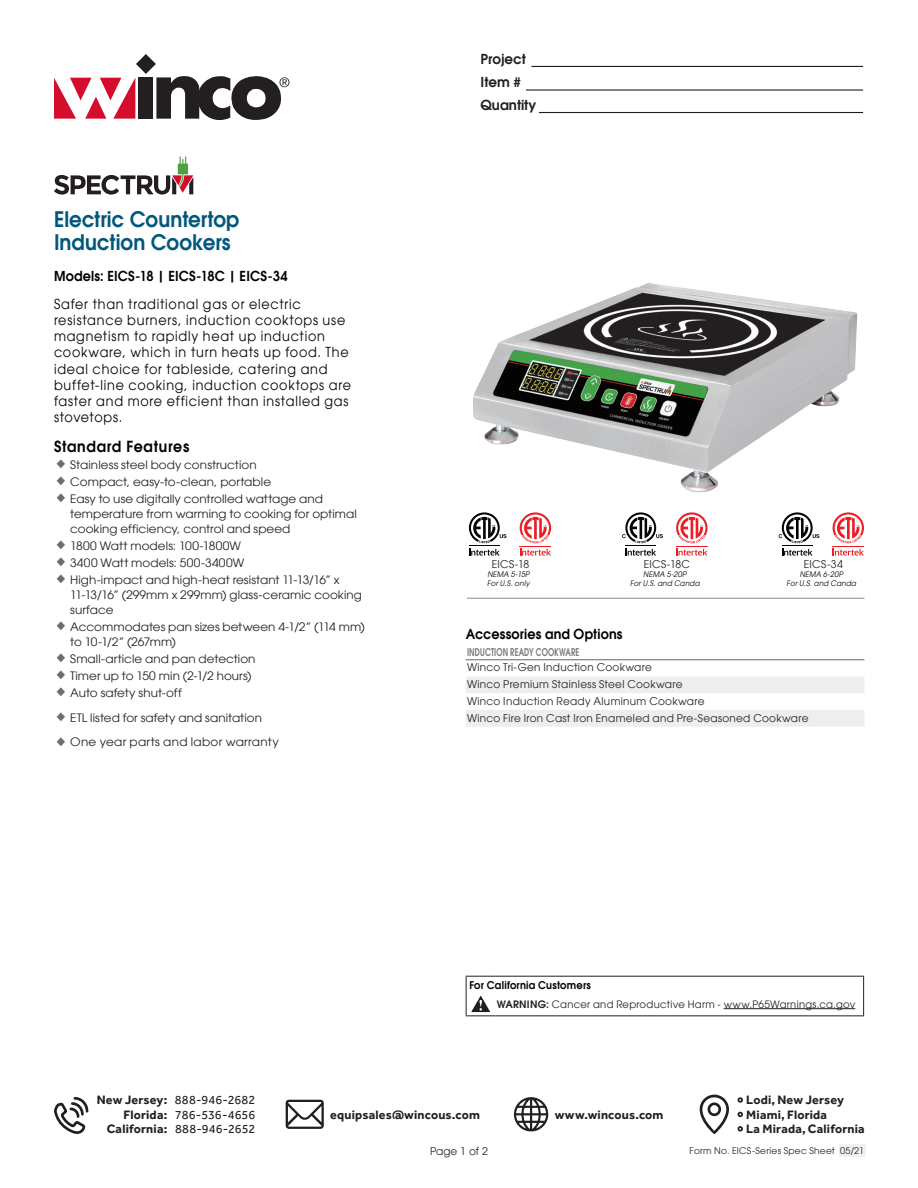
<style>
.page{position:relative;width:918px;height:1188px;background:#fff}
.page>*{position:absolute;margin:0;border:0;box-sizing:border-box;transform-origin:0 0}
.t1{font:600 21px "Avant Garde";color:#00577d;scale:.95 1}
.TABLE_TITLE_SMALL{font:600 15px "Avant Garde";letter-spacing:.05em;color:#000;scale:.95 1}
.Description{font:13.5px/16.2px "Avant Garde";letter-spacing:.06em;color:#000;scale:.95 1}
.TITLE_Small{font:600 13.5px "Avant Garde";letter-spacing:.01em;color:#000;scale:.95 1}
.t2{font:600 13.5px/22.8px "Avant Garde";color:#231f20}
.t3{font:700 12.6px/14.4px "Effra";letter-spacing:.015em;color:#231f20;text-align:right}
.t4{font:12.6px/14.4px "Effra";letter-spacing:.005em;color:#231f20;text-align:justify}
.t5{font:11.4px/15px "Avant Garde";letter-spacing:.005em;color:#231f20;scale:1.05 1}
.t6{font:11.4px "Avant Garde";letter-spacing:.025em;color:#231f20;scale:1.05 1}
.TABLE__BODY_COPY{font:10.5px "Avant Garde";letter-spacing:.025em;color:#231f20}
.ITEM__S_ON_LEFT_SIDE{font:10.5px "Avant Garde";letter-spacing:.03em;color:#231f20}
.TABLE__COLUMN_HEAD{font:600 10.5px "Avant Garde";letter-spacing:.02em;color:#76787b;scale:.7 1}
.TITLE_Small-2{font:600 10.5px "Avant Garde";letter-spacing:.02em;color:#000;scale:.95 1}
.TABLE__BODY_COPY-2{font:10.05px "Avant Garde";letter-spacing:.03em;color:#231f20}
.t7{font:9px "Avant Garde";letter-spacing:.03em;color:#231f20}
.Paragraph_Style_1{font:italic 7.5px "Avant Garde";letter-spacing:.03em;color:#000;scale:.95 1}
.s1{color:#6c6d70}
.s2{font-weight:600}
</style>
<div class="page">
<div style="left:839px;top:1144px;width:27px;height:13px;background:#f0f1f1"></div>
<svg style="left:54px;top:1097px;width:35px;height:37px"></svg>
<svg style="left:286px;top:1100px;width:38px;height:29px"></svg>
<svg style="left:514px;top:1097px;width:35px;height:35px"></svg>
<svg style="left:737px;top:1097px;width:6px;height:6px"></svg>
<svg style="left:737px;top:1111px;width:6px;height:7px"></svg>
<svg style="left:737px;top:1126px;width:6px;height:6px"></svg>
<svg style="left:699px;top:1095px;width:30px;height:39px"></svg>
<hr style="left:531px;top:66px;width:332px;height:1px;background:#231f20">
<hr style="left:526px;top:89px;width:337px;height:2px;background:#231f20">
<hr style="left:539px;top:112px;width:324px;height:1px;background:#231f20">
<svg style="left:54px;top:54px;width:235px;height:66px"></svg>
<hr style="left:467px;top:598px;width:397px;height:1px;background:#939598">
<img style="left:473px;top:283px;width:384px;height:209px">
<svg style="left:54px;top:157px;width:139px;height:38px"></svg>
<svg style="left:779px;top:512px;width:40px;height:44px"></svg>
<svg style="left:622px;top:512px;width:41px;height:44px"></svg>
<svg style="left:469px;top:512px;width:38px;height:44px"></svg>
<svg style="left:833px;top:512px;width:31px;height:44px"></svg>
<svg style="left:520px;top:512px;width:31px;height:44px"></svg>
<svg style="left:676px;top:512px;width:32px;height:44px"></svg>
<svg style="left:466px;top:677px;width:398px;height:50px"></svg>
<hr style="left:466px;top:659px;width:398px;height:1px;background:#76787b">
<svg style="left:466px;top:976px;width:398px;height:40px"></svg>
<hr style="left:724px;top:1008px;width:131px;height:1px;background:#231f20">
<p class="t1" style="left:54px;top:206px;width:197px">Electric Countertop</p>
<p class="t1" style="left:54px;top:228px;width:187px">Induction Cookers</p>
<p class="TITLE_Small" style="left:54px;top:267px;width:247px">Models: EICS-18 | EICS-18C | EICS-34</p>
<p class="Description" style="left:54px;top:296px;width:314px">Safer than traditional gas or electric resistance burners, induction cooktops use magnetism to rapidly heat up induction cookware, which in turn heats up food. The ideal choice for tableside, catering and buffet-line cooking, induction cooktops are faster and more efficient than installed gas stovetops.</p>
<p class="TABLE_TITLE_SMALL" style="left:54px;top:436px;width:144px">Standard Features</p>
<p class="t5" style="left:54px;top:457px;width:195px"><span class="s1">♦</span> Stainless steel body construction</p>
<p class="t5" style="left:54px;top:474px;width:208px"><span class="s1">♦</span> Compact, easy-to-clean, portable</p>
<p class="t5" style="left:70px;top:491px;width:275px;text-indent:-16px"><span class="s1">♦</span> Easy to use digitally controlled wattage and temperature from warming to cooking for optimal cooking efficiency, control and speed</p>
<p class="t5" style="left:54px;top:538px;width:180px"><span class="s1">♦</span> 1800 Watt models: 100-1800W</p>
<p class="t5" style="left:54px;top:555px;width:183px"><span class="s1">♦</span> 3400 Watt models: 500-3400W</p>
<p class="t5" style="left:70px;top:572px;width:279px;text-indent:-16px"><span class="s1">♦</span> High-impact and high-heat resistant 11-13/16” x<br>11-13/16” (299mm x 299mm) glass-ceramic cooking surface</p>
<p class="t5" style="left:70px;top:619px;width:282px;text-indent:-16px"><span class="s1">♦</span> Accommodates pan sizes between 4-1/2” (114 mm) to 10-1/2” (267mm)</p>
<p class="t5" style="left:54px;top:651px;width:194px"><span class="s1">♦</span> Small-article and pan detection</p>
<p class="t5" style="left:54px;top:668px;width:190px"><span class="s1">♦</span> Timer up to 150 min (2-1/2 hours)</p>
<p class="t5" style="left:54px;top:685px;width:123px"><span class="s1">♦</span> Auto safety shut-off</p>
<p class="t5" style="left:54px;top:710px;width:200px"><span class="s1">♦</span> ETL listed for safety and sanitation</p>
<p class="t6" style="left:54px;top:735px;width:216px"><span class="s1">♦</span> One year parts and labor warranty</p>
<p class="t2" style="left:481px;top:48px;width:57px">Project<br>Item #<br>Quantity</p>
<p class="ITEM__S_ON_LEFT_SIDE" style="left:492px;top:557px;width:39px">EICS-18</p>
<p class="ITEM__S_ON_LEFT_SIDE" style="left:644px;top:557px;width:48px">EICS-18C</p>
<p class="ITEM__S_ON_LEFT_SIDE" style="left:804px;top:557px;width:41px">EICS-34</p>
<p class="Paragraph_Style_1" style="left:800px;top:570px;width:47px">NEMA 6-20P</p>
<p class="Paragraph_Style_1" style="left:787px;top:579px;width:75px">For U.S. and Canda</p>
<p class="Paragraph_Style_1" style="left:487px;top:570px;width:46px">NEMA 5-15P</p>
<p class="Paragraph_Style_1" style="left:487px;top:579px;width:46px">For U.S. only</p>
<p class="Paragraph_Style_1" style="left:643px;top:570px;width:47px">NEMA 5-20P</p>
<p class="Paragraph_Style_1" style="left:630px;top:579px;width:75px">For U.S. and Canda</p>
<p class="TITLE_Small" style="left:466px;top:626px;width:167px">Accessories and Options</p>
<p class="TABLE__COLUMN_HEAD" style="left:467px;top:646px;width:162px">INDUCTION READY COOKWARE</p>
<p class="TABLE__BODY_COPY" style="left:467px;top:661px;width:186px">Winco Tri-Gen Induction Cookware</p>
<p class="TABLE__BODY_COPY" style="left:467px;top:678px;width:217px">Winco Premium Stainless Steel Cookware</p>
<p class="TABLE__BODY_COPY" style="left:467px;top:695px;width:239px">Winco Induction Ready Aluminum Cookware</p>
<p class="TABLE__BODY_COPY" style="left:467px;top:712px;width:343px">Winco Fire Iron Cast Iron Enameled and Pre-Seasoned Cookware</p>
<p class="TITLE_Small-2" style="left:469px;top:979px;width:129px">For California Customers</p>
<p class="TABLE__BODY_COPY-2" style="left:497px;top:998px;width:360px"><span class="s2">WARNING:</span> Cancer and Reproductive Harm - www.P65Warnings.ca.gov</p>
<p class="t3" style="left:97px;top:1093px;width:72px">New Jersey:<br>Florida:<br>California:</p>
<p class="t4" style="left:175px;top:1093px;width:82px">888-946-2682<br>786-536-4656<br>888-946-2652</p>
<p class="t3" style="left:330px;top:1107px;width:151px">equipsales@wincous.com</p>
<p class="t3" style="left:555px;top:1107px;width:110px">www.wincous.com</p>
<p class="t3" style="left:746px;top:1093px;width:120px;text-align:left">Lodi, New Jersey<br>Miami, Florida<br>La Mirada, California</p>
<p class="TABLE__BODY_COPY" style="left:430px;top:1145px;width:59px">Page 1 of 2</p>
<p class="t7" style="left:690px;top:1146px;width:176px">Form No. EICS-Series Spec Sheet 05/21</p>
</div>
